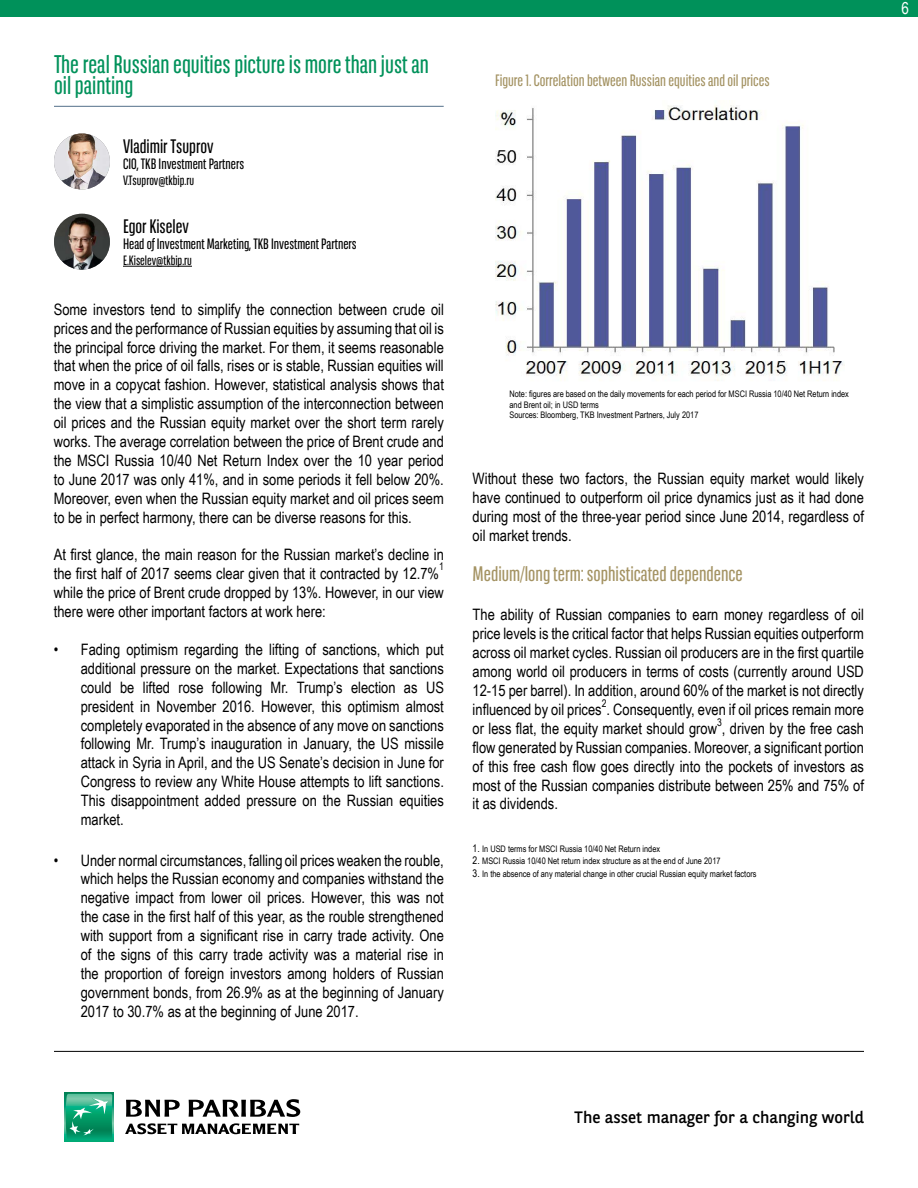
<style>
.page{position:relative;width:918px;height:1188px;background:#fff}
.page>*{position:absolute;margin:0;border:0;box-sizing:border-box;transform-origin:0 0}
.t1{font:25.5px/21px "BNPP Sans Condensed";color:#00915a}
.t2{font:21px "BNPP Sans Condensed";color:#a49363}
.t3{font:19.5px "BNPP Sans Condensed";color:#000}
.t4{font:16.5px "BNPP Sans Condensed";color:#a49363}
.t5{font:16.5px "BNPP Sans";color:#000}
.t6{font:16.5px "Arial Narrow";color:#fff}
.t7{font:15.75px/18.9px "Arial Narrow";color:#000;text-align:justify}
.t8{font:15px "BNPP Sans Condensed";color:#000}
.t9{font:13.5px "BNPP Sans Condensed";color:#000}
.t10{font:10.5px "Arial Narrow";color:#000}
.t11{font:9px/10.8px "Arial Narrow";color:#000}
.s1{font-size:10.5px}
</style>
<div class="page">
<div style="left:0;top:0;width:918px;height:16px;background:#00915a"></div>
<svg style="left:125px;top:1123px;width:174px;height:11px"></svg>
<svg style="left:126px;top:1100px;width:54px;height:17px"></svg>
<svg style="left:189px;top:1099px;width:111px;height:18px"></svg>
<div style="left:65px;top:1093px;width:48px;height:49px;background:#00ab77"></div>
<svg style="left:66px;top:1094px;width:46px;height:44px"></svg>
<hr style="left:54px;top:1051px;width:810px;height:1px;background:#000">
<hr style="left:54px;top:106px;width:390px;height:1px;background:#536f89">
<img style="left:54px;top:134px;width:56px;height:55px;border-radius:28px">
<img style="left:54px;top:214px;width:56px;height:56px;border-radius:28px">
<hr style="left:123px;top:266px;width:69px;height:1px;background:#000">
<img style="left:495px;top:105px;width:350px;height:276px">
<h1 class="t1" style="left:54px;top:53px;width:376px">The real Russian equities picture is more than just an oil painting</h1>
<p class="t3" style="left:123px;top:134px;width:92px">Vladimir Tsuprov</p>
<p class="t8" style="left:123px;top:154px;width:123px">CIO, TKB Investment Partners</p>
<p class="t9" style="left:123px;top:171px;width:73px">V.Tsuprov@tkbip.ru</p>
<p class="t3" style="left:123px;top:214px;width:67px">Egor Kiselev</p>
<p class="t8" style="left:123px;top:235px;width:235px">Head of Investment Marketing, TKB Investment Partners</p>
<p class="t9" style="left:123px;top:252px;width:70px">E.Kiselev@tkbip.ru</p>
<p class="t7" style="left:54px;top:299px;width:392px">Some investors tend to simplify the connection between crude oil prices and the performance of Russian equities by assuming that oil is the principal force driving the market. For them, it seems reasonable that when the price of oil falls, rises or is stable, Russian equities will move in a copycat fashion. However, statistical analysis shows that the view that a simplistic assumption of the interconnection between oil prices and the Russian equity market over the short term rarely works. The average correlation between the price of Brent crude and the MSCI Russia 10/40 Net Return Index over the 10 year period to June 2017 was only 41%, and in some periods it fell below 20%.<br>Moreover, even when the Russian equity market and oil prices seem to be in perfect harmony, there can be diverse reasons for this.</p>
<p class="t7" style="left:54px;top:545px;width:392px">At first glance, the main reason for the Russian market’s decline in the first half of 2017 seems clear given that it contracted by 12.7%</p>
<p class="t10" style="left:439px;top:559px;width:6px">1</p>
<p class="t7" style="left:54px;top:583px;width:392px">while the price of Brent crude dropped by 13%. However, in our view there were other important factors at work here:</p>
<p class="t7" style="left:81px;top:639px;width:365px;text-indent:-27px">• Fading optimism regarding the lifting of sanctions, which put additional pressure on the market. Expectations that sanctions could be lifted rose following Mr. Trump’s election as US president in November 2016. However, this optimism almost completely evaporated in the absence of any move on sanctions following Mr. Trump’s inauguration in January, the US missile attack in Syria in April, and the US Senate’s decision in June for Congress to review any White House attempts to lift sanctions.<br>This disappointment added pressure on the Russian equities market.</p>
<p class="t7" style="left:81px;top:850px;width:365px;text-indent:-27px">• Under normal circumstances, falling oil prices weaken the rouble, which helps the Russian economy and companies withstand the negative impact from lower oil prices. However, this was not the case in the first half of this year, as the rouble strengthened with support from a significant rise in carry trade activity. One of the signs of this carry trade activity was a material rise in the proportion of foreign investors among holders of Russian government bonds, from 26.9% as at the beginning of January 2017 to 30.7% as at the beginning of June 2017.</p>
<p class="t4" style="left:495px;top:70px;width:276px">Figure 1. Correlation between Russian equities and oil prices</p>
<p class="t11" style="left:509px;top:388px;width:341px">Note: figures are based on the daily movements for each period for MSCI Russia 10/40 Net Return index and Brent oil; in USD terms<br>Sources: Bloomberg, TKB Investment Partners, July 2017</p>
<p class="t7" style="left:473px;top:468px;width:393px">Without these two factors, the Russian equity market would likely have continued to outperform oil price dynamics just as it had done during most of the three-year period since June 2014, regardless of oil market trends.</p>
<h2 class="t2" style="left:473px;top:560px;width:272px">Medium/long term: sophisticated dependence</h2>
<p class="t7" style="left:473px;top:605px;width:393px">The ability of Russian companies to earn money regardless of oil price levels is the critical factor that helps Russian equities outperform across oil market cycles. Russian oil producers are in the first quartile among world oil producers in terms of costs (currently around USD 12-15 per barrel). In addition, around 60% of the market is not directly influenced by oil prices . Consequently, even if oil prices remain more</p>
<p class="t10" style="left:602px;top:696px;width:6px">2</p>
<p class="t7" style="left:473px;top:718px;width:393px">or less flat, the equity market should grow , driven by the free cash</p>
<p class="t10" style="left:717px;top:715px;width:6px">3</p>
<p class="t7" style="left:473px;top:737px;width:393px">flow generated by Russian companies. Moreover, a significant portion of this free cash flow goes directly into the pockets of investors as most of the Russian companies distribute between 25% and 75% of it as dividends.</p>
<p class="t11" style="left:473px;top:843px;width:189px"><span class="s1">1.</span> In USD terms for MSCI Russia 10/40 Net Return index</p>
<p class="t11" style="left:473px;top:856px;width:249px"><span class="s1">2.</span> MSCI Russia 10/40 Net return index structure as at the end of June 2017</p>
<p class="t11" style="left:473px;top:868px;width:286px"><span class="s1">3.</span> In the absence of any material change in other crucial Russian equity market factors</p>
<p class="t5" style="left:574px;top:1106px;width:291px">The asset manager for a changing world</p>
<p class="t6" style="left:901px;top:-4px;width:9px">6</p>
</div>
